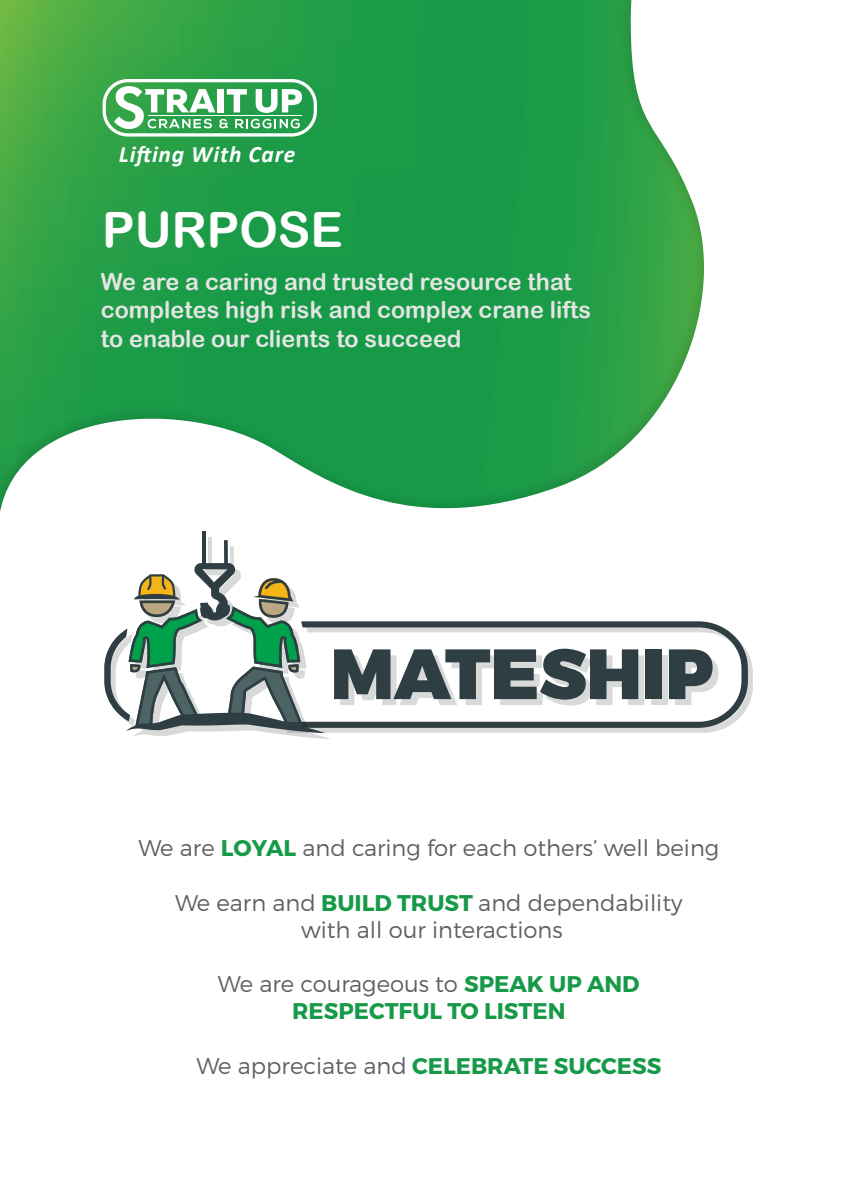
<style>
.page{position:relative;width:842px;height:1191px;background:#fff}
.page>*{position:absolute;margin:0;border:0;box-sizing:border-box;transform-origin:0 0}
.t1{font:48.7px "Arial Rounded MT Bold";color:#fff}
.t2{font:italic 700 23.5px "Calibri";letter-spacing:.035em;color:#fff}
.t3{font:23.4px/28.1px "Arial Rounded MT Bold";color:#e5e5e4}
.t4{font:300 22.7px/27.2px "Montserrat";color:#605e64;text-align:center}
.t5{font:700 22.7px/27.2px "Montserrat";color:#179a48;text-align:center}
.s1{font-weight:700;color:#179a48}
.s2{font-weight:300;color:#605e64}
</style>
<div class="page">
<svg style="left:0;top:0;width:704px;height:512px;background:#42ab62"></svg>
<svg style="left:644px;top:653px;width:109px;height:80px"></svg>
<svg style="left:644px;top:621px;width:104px;height:107px"></svg>
<hr style="left:208px;top:537px;width:4px;height:36px;background:#d9d9d9">
<hr style="left:230px;top:546px;width:4px;height:28px;background:#dadada">
<hr style="left:202px;top:531px;width:4px;height:36px;background:#2e3e43">
<svg style="left:224px;top:540px;width:4px;height:23px"></svg>
<div style="left:651px;top:655px;width:17px;height:50px;background:#d9d9d9"></div>
<svg style="left:104px;top:563px;width:540px;height:176px"></svg>
<div style="left:645px;top:649px;width:17px;height:50px;background:#2e3e43"></div>
<svg style="left:669px;top:649px;width:50px;height:56px"></svg>
<svg style="left:103px;top:79px;width:214px;height:58px"></svg>
<p class="t2" style="left:119px;top:139px;width:178px">Lifting With Care</p>
<h1 class="t1" style="left:102px;top:201px;width:242px">PURPOSE</h1>
<p class="t3" style="left:101px;top:268px;width:492px">We are a caring and trusted resource that completes high risk and complex crane lifts to enable our clients to succeed</p>
<p class="t4" style="left:138px;top:834px;width:582px">We are <span class="s1">LOYAL</span> and caring for each others’ well being</p>
<p class="t4" style="left:175px;top:888px;width:509px">We earn and <span class="s1">BUILD TRUST</span> and dependability with all our interactions</p>
<p class="t5" style="left:218px;top:971px;width:423px"><span class="s2">We are courageous to</span> SPEAK UP AND<br>RESPECTFUL TO LISTEN</p>
<p class="t5" style="left:196px;top:1052px;width:466px"><span class="s2">We appreciate and</span> CELEBRATE SUCCESS</p>
</div>
